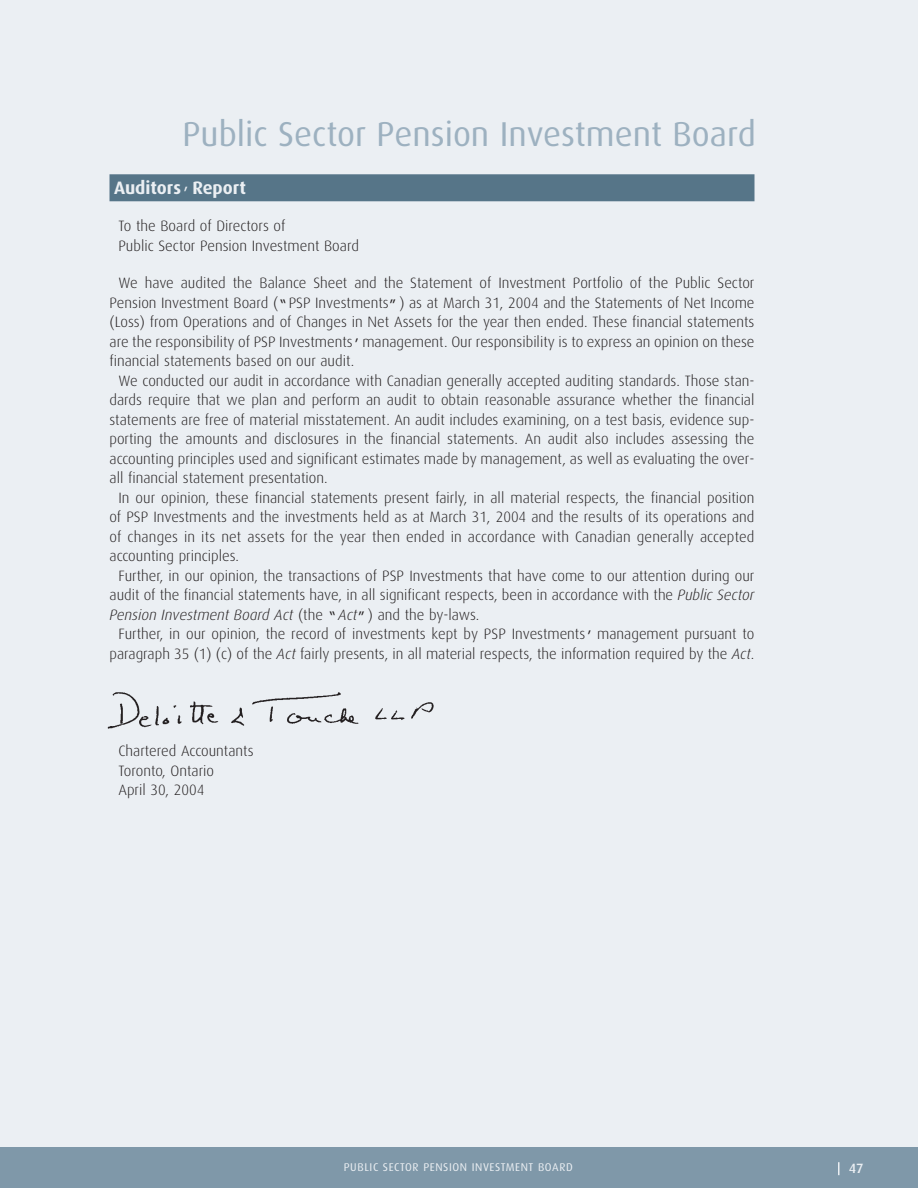
<style>
.page{position:relative;width:918px;height:1188px;background:#ebeff3}
.page>*{position:absolute;margin:0;border:0;box-sizing:border-box;transform-origin:0 0}
.t1{font:34.5px "Dax";color:#9db1c0}
.t2{font:700 18px "Dax";color:#ebeff3}
.t3{font:300 15px/19.5px "Dax";color:#231f20}
.t4{font:italic 300 15px "Dax";color:#231f20}
.t5{font:500 13.5px "Dax";color:#ebeff3}
.t6{font:11.25px "Dax";letter-spacing:.05em;color:#ebeff3}
.s1{font-family:"Courier";font-weight:400}
.s2{font-style:italic}
.s3{font-style:normal}
.s4{font-family:"Courier";font-weight:400;font-style:normal}
</style>
<div class="page">
<div style="left:0;top:1147px;width:918px;height:41px;background:#7f98a9"></div>
<div style="left:110px;top:174px;width:644px;height:27px;background:#567588"></div>
<svg style="left:838px;top:1162px;width:2px;height:13px"></svg>
<img style="left:107px;top:692px;width:327px;height:37px">
<h1 class="t1" style="left:183px;top:117px;width:575px">Public Sector Pension Investment Board</h1>
<p class="t2" style="left:114px;top:179px;width:133px">Auditors<span class="s1">’</span>Report</p>
<p class="t3" style="left:118px;top:217px;width:242px">To the Board of Directors of<br>Public Sector Pension Investment Board</p>
<p class="t3" style="left:118px;top:274px;width:638px">We have audited the Balance Sheet and the Statement of Investment Portfolio of the Public Sector</p>
<p class="t3" style="left:110px;top:294px;width:647px">Pension Investment Board (<span class="s1">“</span>PSP Investments<span class="s1">”</span>) as at March 31, 2004 and the Statements of Net Income</p>
<p class="t3" style="left:110px;top:313px;width:647px">(Loss) from Operations and of Changes in Net Assets for the year then ended. These financial statements</p>
<p class="t3" style="left:110px;top:333px;width:647px">are the responsibility of PSP Investments<span class="s1">’</span>management. Our responsibility is to express an opinion on these</p>
<p class="t3" style="left:110px;top:352px;width:246px">financial statements based on our audit.</p>
<p class="t3" style="left:118px;top:372px;width:638px">We conducted our audit in accordance with Canadian generally accepted auditing standards. Those stan-</p>
<p class="t3" style="left:110px;top:391px;width:647px">dards require that we plan and perform an audit to obtain reasonable assurance whether the financial</p>
<p class="t3" style="left:110px;top:411px;width:646px">statements are free of material misstatement. An audit includes examining, on a test basis, evidence sup-</p>
<p class="t3" style="left:110px;top:430px;width:647px">porting the amounts and disclosures in the financial statements. An audit also includes assessing the</p>
<p class="t3" style="left:110px;top:450px;width:646px">accounting principles used and significant estimates made by management, as well as evaluating the over-</p>
<p class="t3" style="left:110px;top:469px;width:220px">all financial statement presentation.</p>
<p class="t3" style="left:118px;top:489px;width:638px">In our opinion, these financial statements present fairly, in all material respects, the financial position</p>
<p class="t3" style="left:110px;top:508px;width:646px">of PSP Investments and the investments held as at March 31, 2004 and the results of its operations and</p>
<p class="t3" style="left:110px;top:528px;width:647px">of changes in its net assets for the year then ended in accordance with Canadian generally accepted</p>
<p class="t3" style="left:110px;top:547px;width:131px">accounting principles.</p>
<p class="t3" style="left:118px;top:567px;width:638px">Further, in our opinion, the transactions of PSP Investments that have come to our attention during our</p>
<p class="t3" style="left:110px;top:586px;width:647px">audit of the financial statements have, in all significant respects, been in accordance with the <span class="s2">Public Sector</span></p>
<p class="t4" style="left:110px;top:607px;width:371px">Pension Investment Board Act <span class="s3">(the</span> <span class="s4">“</span>Act<span class="s4">”</span><span class="s3">) and the by-laws.</span></p>
<p class="t3" style="left:118px;top:625px;width:638px">Further, in our opinion, the record of investments kept by PSP Investments<span class="s1">’</span> management pursuant to</p>
<p class="t3" style="left:110px;top:645px;width:647px">paragraph 35 (1) (c) of the <span class="s2">Act</span> fairly presents, in all material respects, the information required by the <span class="s2">Act</span>.</p>
<p class="t3" style="left:118px;top:742px;width:137px">Chartered Accountants<br>Toronto, Ontario<br>April 30, 2004</p>
<p class="t6" style="left:344px;top:1162px;width:230px">PUBLIC SECTOR PENSION INVESTMENT BOARD</p>
<p class="t5" style="left:849px;top:1161px;width:16px">47</p>
</div>
